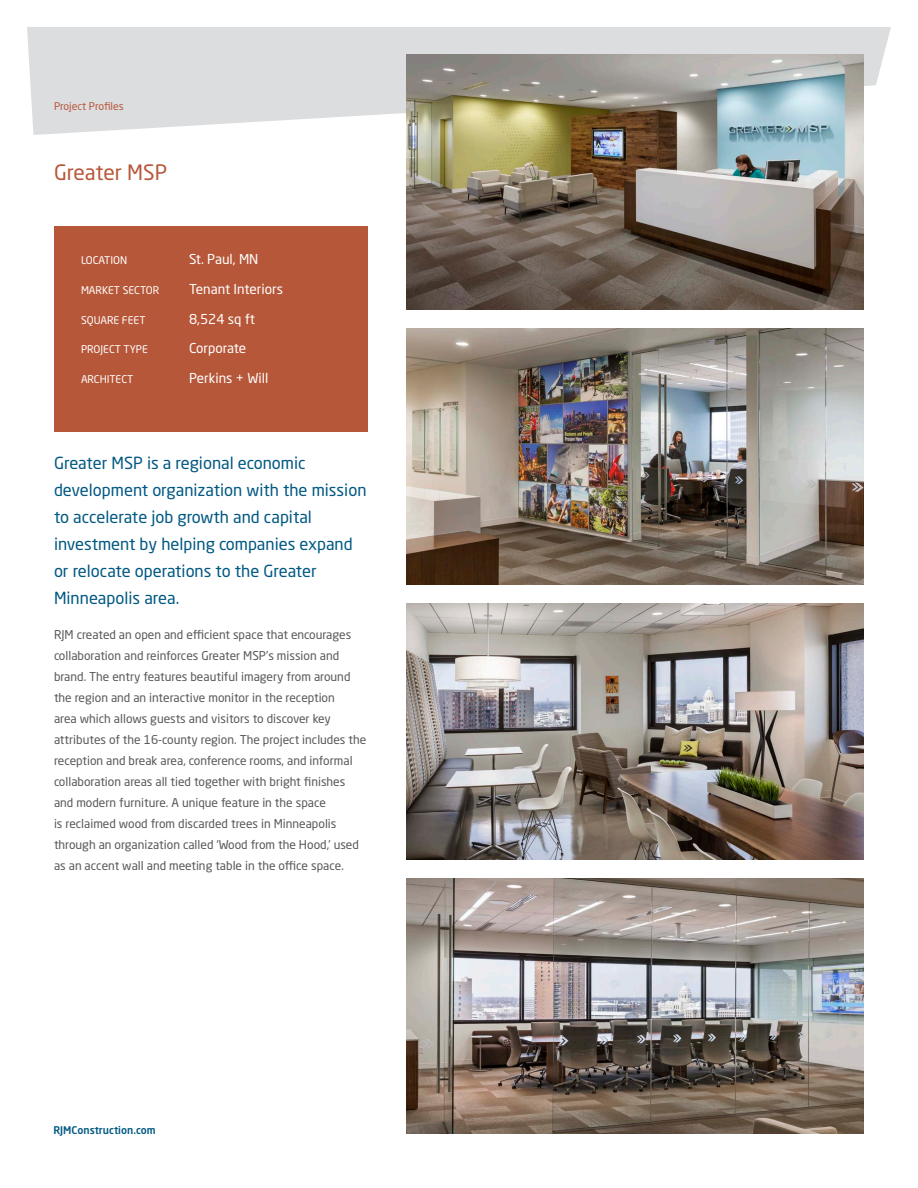
<style>
.page{position:relative;width:918px;height:1188px;background:#fff}
.page>*{position:absolute;margin:0;border:0;box-sizing:border-box;transform-origin:0 0}
.Headline{font:21px "Neo Sans Std";color:#b75739}
.Featured_Copy{font:16.5px/27px "Neo Sans Std";color:#005882}
.Details{font:13.5px "Neo Sans Std";color:#fff}
.Body_Copy_1{font:12px/21px "Neo Sans Std";color:#57585a}
.Details-2{font:10.5px "Neo Sans Std";color:#fff}
.t1{font:500 10.5px "Neo Sans Std";color:#005882}
.t2{font:10.5px "Neo Sans Std";color:#b75739}
</style>
<div class="page">
<svg style="left:27px;top:27px;width:864px;height:108px;background:#dfe0e2"></svg>
<img style="left:406px;top:54px;width:458px;height:255px">
<img style="left:406px;top:329px;width:458px;height:255px">
<img style="left:406px;top:604px;width:458px;height:255px">
<img style="left:406px;top:879px;width:458px;height:255px">
<div style="left:54px;top:227px;width:314px;height:205px;background:#b75739"></div>
<p class="t2" style="left:54px;top:99px;width:71px">Project Profiles</p>
<p class="Headline" style="left:54px;top:160px;width:115px">Greater MSP</p>
<p class="Details-2" style="left:81px;top:254px;width:48px">LOCATION</p>
<p class="Details" style="left:189px;top:251px;width:71px">St. Paul, MN</p>
<p class="Details-2" style="left:81px;top:283px;width:80px">MARKET SECTOR</p>
<p class="Details" style="left:189px;top:281px;width:96px">Tenant Interiors</p>
<p class="Details-2" style="left:81px;top:313px;width:66px">SQUARE FEET</p>
<p class="Details" style="left:189px;top:310px;width:68px">8,524 sq ft</p>
<p class="Details-2" style="left:81px;top:343px;width:68px">PROJECT TYPE</p>
<p class="Details" style="left:189px;top:340px;width:59px">Corporate</p>
<p class="Details-2" style="left:81px;top:373px;width:54px">ARCHITECT</p>
<p class="Details" style="left:189px;top:370px;width:81px">Perkins + Will</p>
<p class="Featured_Copy" style="left:54px;top:449px;width:314px">Greater MSP is a regional economic development organization with the mission to accelerate job growth and capital investment by helping companies expand or relocate operations to the Greater Minneapolis area.</p>
<p class="Body_Copy_1" style="left:54px;top:624px;width:314px">RJM created an open and efficient space that encourages collaboration and reinforces Greater MSP’s mission and brand. The entry features beautiful imagery from around the region and an interactive monitor in the reception<br>area which allows guests and visitors to discover key attributes of the 16-county region. The project includes the reception and break area, conference rooms, and informal collaboration areas all tied together with bright finishes and modern furniture. A unique feature in the space<br>is reclaimed wood from discarded trees in Minneapolis through an organization called ‘Wood from the Hood,’ used as an accent wall and meeting table in the office space.</p>
<p class="t1" style="left:53px;top:1123px;width:104px">RJMConstruction.com</p>
</div>
